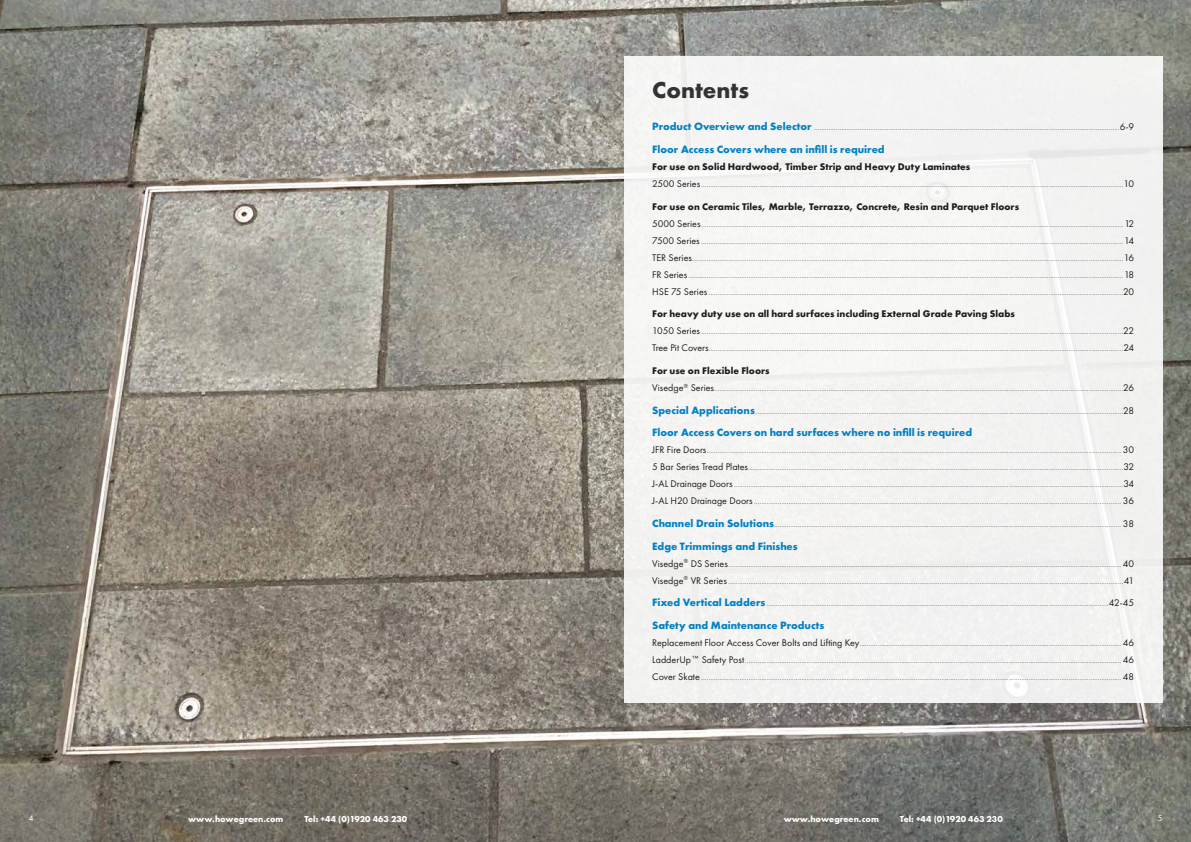
<style>
.page{position:relative;width:1191px;height:842px;background:#fff}
.page>*{position:absolute;margin:0;border:0;box-sizing:border-box;transform-origin:0 0}
.t1{font:700 24px "Futura PT";color:#323335}
.t2{font:700 11px "Futura PT";color:#0080c3}
.t3{font:700 10px "Futura PT";color:#1d1d1b}
.t4{font:300 9px/17px "Futura PT";color:#1d1d1b;text-align:justify}
.t5{font:700 9px "Futura PT";color:#fff}
.t6{font:9px "Futura PT";color:#fff}
.s1{font-weight:700;font-size:11px;color:#0080c3}
.s2{font-weight:400;font-size:10px}
.s3{font-family:"Zurich BT";font-weight:400;font-stretch:condensed;font-size:10px}
</style>
<div class="page">
<img style="left:595px;top:0;width:596px;height:842px">
<div style="left:624px;top:57px;width:538px;height:646px;background:#f3f3f2"></div>
<img style="left:0;top:0;width:595px;height:842px">
<h1 class="t1" style="left:652px;top:74px;width:98px">Contents</h1>
<p class="t4" style="left:652px;top:119px;width:483px"><span class="s1">Product Overview and Selector</span> ........................................................................................................................................................................<span class="s2">6-9</span></p>
<p class="t2" style="left:652px;top:142px;width:234px">Floor Access Covers where an infill is required</p>
<p class="t3" style="left:652px;top:160px;width:320px">For use on Solid Hardwood, Timber Strip and Heavy Duty Laminates</p>
<p class="t4" style="left:652px;top:176px;width:483px"><span class="s2">2500 Series</span>........................................................................................................................................................................................................................................<span class="s2">10</span></p>
<p class="t3" style="left:652px;top:200px;width:368px">For use on Ceramic Tiles, Marble, Terrazzo, Concrete, Resin and Parquet Floors</p>
<p class="t4" style="left:652px;top:215px;width:483px"><span class="s2">5000 Series</span>........................................................................................................................................................................................................................................<span class="s2">12<br>7500 Series</span> ........................................................................................................................................................................................................................................<span class="s2">14<br>TER Series</span>.............................................................................................................................................................................................................................................<span class="s2">16<br>FR Series</span>...............................................................................................................................................................................................................................................<span class="s2">18<br>HSE 75 Series</span>....................................................................................................................................................................................................................................<span class="s2">20</span></p>
<p class="t3" style="left:652px;top:308px;width:364px">For heavy duty use on all hard surfaces including External Grade Paving Slabs</p>
<p class="t4" style="left:652px;top:323px;width:483px"><span class="s2">1050 Series</span>........................................................................................................................................................................................................................................<span class="s2">22<br>Tree Pit Covers</span>....................................................................................................................................................................................................................................<span class="s2">24</span></p>
<p class="t3" style="left:652px;top:364px;width:119px">For use on Flexible Floors</p>
<p class="t4" style="left:652px;top:380px;width:483px"><span class="s2">Visedge</span><sup>®</sup> <span class="s2">Series</span>.................................................................................................................................................................................................................................<span class="s2">26</span></p>
<p class="t4" style="left:652px;top:402px;width:483px"><span class="s1">Special Applications</span>..........................................................................................................................................................................................................<span class="s2">28</span></p>
<p class="t2" style="left:652px;top:426px;width:321px">Floor Access Covers on hard surfaces where no infill is required</p>
<p class="t4" style="left:652px;top:442px;width:483px"><span class="s2">JFR Fire Doors</span>.................................................................................................................................................................................................................................... <span class="s2">30<br>5 Bar Series Tread Plates</span>..............................................................................................................................................................................................................<span class="s2">32<br>J-AL Drainage Doors</span> ......................................................................................................................................................................................................................<span class="s2">34<br>J-AL H20 Drainage Doors</span> .......................................................................................................................................................................................................... <span class="s2">36</span></p>
<p class="t4" style="left:652px;top:516px;width:483px"><span class="s1">Channel Drain Solutions</span>............................................................................................................................................................................................... <span class="s2">38</span></p>
<p class="t2" style="left:652px;top:539px;width:147px">Edge Trimmings and Finishes</p>
<p class="t4" style="left:652px;top:555px;width:483px"><span class="s2">Visedge</span><sup>®</sup> <span class="s2">DS Series</span>........................................................................................................................................................................................................................ <span class="s2">40<br>Visedge</span><sup>®</sup> <span class="s2">VR Series</span> .........................................................................................................................................................................................................................<span class="s2">41</span></p>
<p class="t4" style="left:652px;top:595px;width:483px"><span class="s1">Fixed Vertical Ladders</span> ............................................................................................................................................................................................<span class="s2">42-45</span></p>
<p class="t2" style="left:652px;top:618px;width:174px">Safety and Maintenance Products</p>
<p class="t4" style="left:652px;top:635px;width:483px"><span class="s2">Replacement Floor Access Cover Bolts and Lifting Key</span>................................................................................................................................................ <span class="s2">46<br>LadderUp</span><span class="s3">™</span> <span class="s2">Safety Post</span>............................................................................................................................................................................................................... <span class="s2">46<br>Cover Skate</span> ....................................................................................................................................................................................................................................... <span class="s2">48</span></p>
<p class="t6" style="left:28px;top:812px;width:7px">4</p>
<p class="t5" style="left:188px;top:813px;width:97px">www.howegreen.com</p>
<p class="t5" style="left:304px;top:813px;width:104px">Tel: +44 (0)1920 463 230</p>
<p class="t5" style="left:783px;top:813px;width:97px">www.howegreen.com</p>
<p class="t5" style="left:900px;top:813px;width:104px">Tel: +44 (0)1920 463 230</p>
<p class="t6" style="left:1157px;top:812px;width:7px">5</p>
</div>
